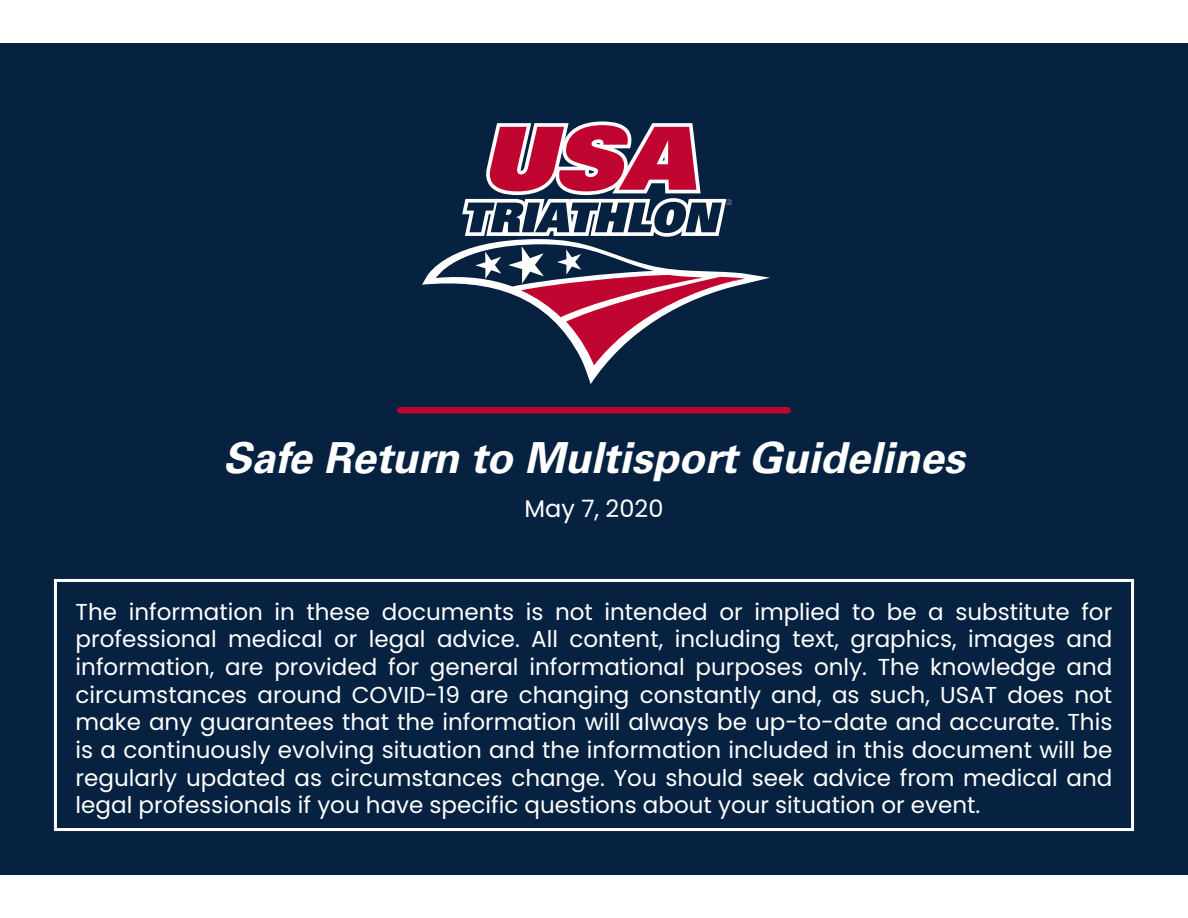
<style>
.page{position:relative;width:1188px;height:918px;background:#fff}
.page>*{position:absolute;margin:0;border:0;box-sizing:border-box;transform-origin:0 0}
.t1{font:italic 700 42.75px "Univers";color:#fff}
.t2{font:24px "Poppins";color:#fff}
.t3{font:23.1px/27.6px "Poppins";color:#fff;text-align:justify}
</style>
<div class="page">
<div style="left:0;top:43px;width:1188px;height:832px;background:#072241"></div>
<svg style="left:422px;top:239px;width:348px;height:145px"></svg>
<svg style="left:436px;top:244px;width:309px;height:121px"></svg>
<svg style="left:462px;top:122px;width:270px;height:115px"></svg>
<div style="left:400px;top:407px;width:388px;height:7px;background:#c00630"></div>
<div style="left:54px;top:579px;width:1080px;height:252px;border:3px solid #fff"></div>
<h1 class="t1" style="left:223px;top:432px;width:743px">Safe Return to Multisport Guidelines</h1>
<p class="t2" style="left:525px;top:495px;width:140px">May 7, 2020</p>
<p class="t3" style="left:76px;top:598px;width:1038px">The information in these documents is not intended or implied to be a substitute for professional medical or legal advice. All content, including text, graphics, images and information, are provided for general informational purposes only. The knowledge and circumstances around COVID-19 are changing constantly and, as such, USAT does not make any guarantees that the information will always be up-to-date and accurate. This is a continuously evolving situation and the information included in this document will be regularly updated as circumstances change. You should seek advice from medical and legal professionals if you have specific questions about your situation or event.</p>
</div>
